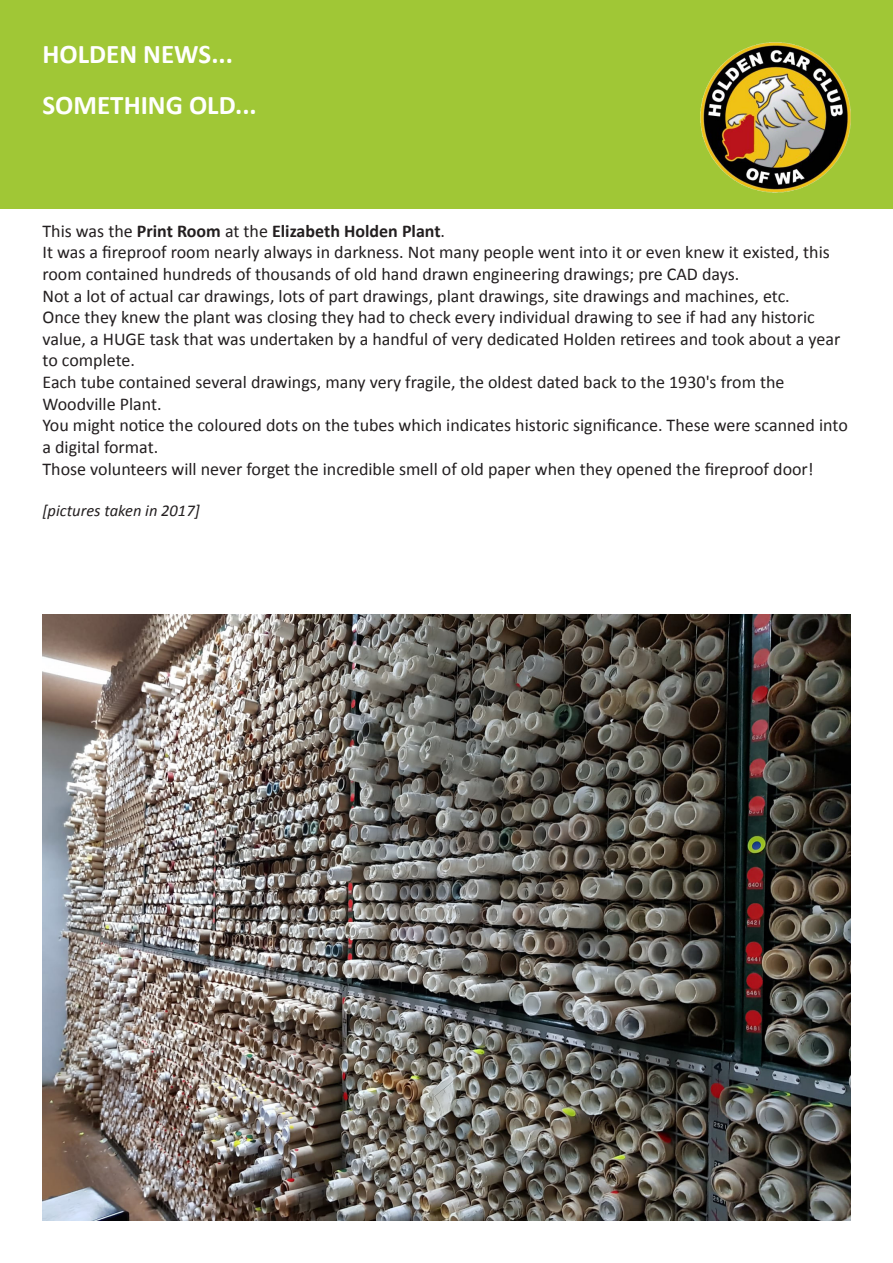
<style>
.page{position:relative;width:893px;height:1263px;background:#fff}
.page>*{position:absolute;margin:0;border:0;box-sizing:border-box;transform-origin:0 0}
.t1{font:700 27px "Calibri";color:#fff}
.t2{font:18px/21.6px "Calibri";color:#231f20}
.t3{font:700 18px "Calibri";color:#231f20}
.t4{font:italic 16.5px "Calibri";color:#231f20}
.s1{font-weight:400}
</style>
<div class="page">
<div style="left:0;top:0;width:893px;height:208px;background:#a0c736"></div>
<img style="left:700px;top:43px;width:150px;height:150px">
<img style="left:43px;top:614px;width:807px;height:606px">
<p class="t1" style="left:43px;top:35px;width:192px">HOLDEN NEWS...</p>
<p class="t1" style="left:43px;top:86px;width:216px">SOMETHING OLD...</p>
<p class="t3" style="left:43px;top:218px;width:404px"><span class="s1">This was the</span> Print Room <span class="s1">at the</span> Elizabeth Holden Plant<span class="s1">.</span></p>
<p class="t2" style="left:43px;top:241px;width:799px">It was a fireproof room nearly always in darkness. Not many people went into it or even knew it existed, this room contained hundreds of thousands of old hand drawn engineering drawings; pre CAD days.<br>Not a lot of actual car drawings, lots of part drawings, plant drawings, site drawings and machines, etc.<br>Once they knew the plant was closing they had to check every individual drawing to see if had any historic value, a HUGE task that was undertaken by a handful of very dedicated Holden retirees and took about a year to complete.<br>Each tube contained several drawings, many very fragile, the oldest dated back to the 1930's from the Woodville Plant.</p>
<p class="t2" style="left:43px;top:414px;width:807px">You might notice the coloured dots on the tubes which indicates historic significance. These were scanned into a digital format.<br>Those volunteers will never forget the incredible smell of old paper when they opened the fireproof door!</p>
<p class="t4" style="left:43px;top:499px;width:159px">[pictures taken in 2017]</p>
</div>
